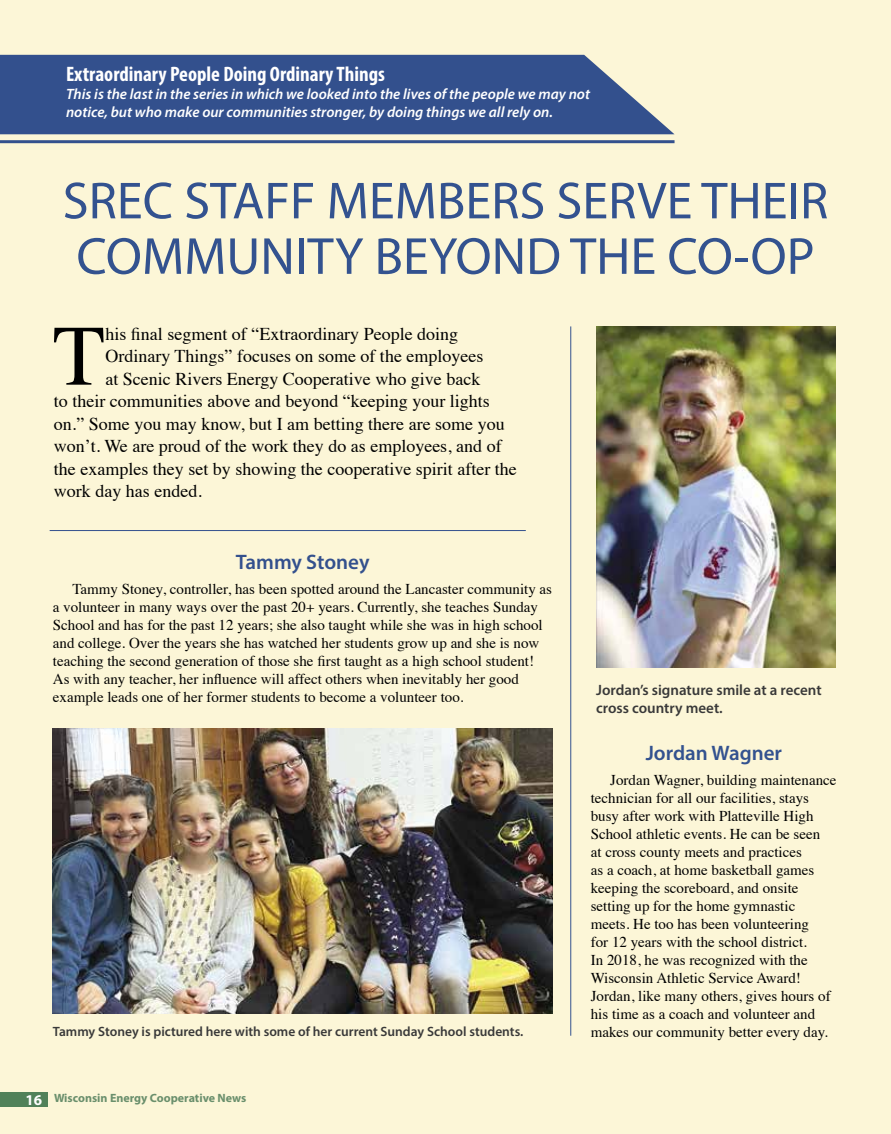
<style>
.page{position:relative;width:891px;height:1134px;background:#fcf6d7}
.page>*{position:absolute;margin:0;border:0;box-sizing:border-box;transform-origin:0 0}
.t1{font:85.95px "Times";color:#000}
.t2{font:52.5px/55.5px "Myriad Pro";color:#33528f}
.t3{font:700 condensed 21px "Myriad Pro";color:#fff}
.t4{font:600 21px "Myriad Pro";color:#33528f}
.t5{font:600 21px "Myriad Pro";letter-spacing:-.005em;color:#33508d}
.t6{font:18px "Times";color:#000}
.t7{font:15px/18px "Times";color:#000}
.t8{font:italic 600 15px/18px "Myriad Pro";color:#fff}
.t9{font:600 15px/18px "Myriad Pro";color:#393939}
.t10{font:600 13.5px "Myriad Pro";color:#393939}
.t11{font:700 12px "Myriad Pro";color:#6a8f6c}
.s1{font-size:15px;color:#fff}
</style>
<div class="page">
<div style="left:0;top:1093px;width:48px;height:14px;background:#518159"></div>
<div style="left:0;top:55px;width:674px;height:79px;background:#33508d"></div>
<hr style="left:0;top:140px;width:675px;height:3px;background:#33508d">
<img style="left:53px;top:728px;width:500px;height:285px">
<img style="left:596px;top:326px;width:240px;height:342px">
<hr style="left:50px;top:530px;width:476px;height:1px;background:#33508d">
<hr style="left:570px;top:326px;width:1px;height:710px;background:#33528f">
<h3 class="t3" style="left:66px;top:61px;width:320px">Extraordinary People Doing Ordinary Things</h3>
<p class="t8" style="left:66px;top:84px;width:526px">This is the last in the series in which we looked into the lives of the people we may not notice, but who make our communities stronger, by doing things we all rely on.</p>
<h2 class="t2" style="left:63px;top:172px;width:767px">SREC STAFF MEMBERS SERVE THEIR<br>COMMUNITY BEYOND THE CO-OP</h2>
<h1 class="t1" style="left:53px;top:275px;width:54px">T</h1>
<p class="t6" style="left:105px;top:317px;width:354px">his final segment of “Extraordinary People doing</p>
<p class="t6" style="left:105px;top:339px;width:380px">Ordinary Things” focuses on some of the employees</p>
<p class="t6" style="left:105px;top:362px;width:377px">at Scenic Rivers Energy Cooperative who give back</p>
<p class="t6" style="left:54px;top:384px;width:437px">to their communities above and beyond “keeping your lights</p>
<p class="t6" style="left:54px;top:407px;width:452px">on.” Some you may know, but I am betting there are some you</p>
<p class="t6" style="left:54px;top:429px;width:449px">won’t. We are proud of the work they do as employees, and of</p>
<p class="t6" style="left:54px;top:452px;width:464px">the examples they set by showing the cooperative spirit after the</p>
<p class="t6" style="left:54px;top:474px;width:149px">work day has ended.</p>
<h3 class="t5" style="left:236px;top:549px;width:135px">Tammy Stoney</h3>
<p class="t7" style="left:53px;top:578px;width:501px;text-indent:20px">Tammy Stoney, controller, has been spotted around the Lancaster community as a volunteer in many ways over the past 20+ years. Currently, she teaches Sunday School and has for the past 12 years; she also taught while she was in high school and college. Over the years she has watched her students grow up and she is now teaching the second generation of those she first taught as a high school student!<br>As with any teacher, her influence will affect others when inevitably her good example leads one of her former students to become a volunteer too.</p>
<p class="t10" style="left:53px;top:1023px;width:472px">Tammy Stoney is pictured here with some of her current Sunday School students.</p>
<p class="t11" style="left:25px;top:1091px;width:222px"><span class="s1">16</span> Wisconsin Energy Cooperative News</p>
<p class="t9" style="left:596px;top:681px;width:227px">Jordan’s signature smile at a recent cross country meet.</p>
<h3 class="t4" style="left:646px;top:739px;width:138px">Jordan Wagner</h3>
<p class="t7" style="left:591px;top:769px;width:247px;text-indent:20px">Jordan Wagner, building maintenance technician for all our facilities, stays busy after work with Platteville High School athletic events. He can be seen<br>at cross county meets and practices<br>as a coach, at home basketball games keeping the scoreboard, and onsite setting up for the home gymnastic meets. He too has been volunteering<br>for 12 years with the school district.<br>In 2018, he was recognized with the Wisconsin Athletic Service Award!<br>Jordan, like many others, gives hours of his time as a coach and volunteer and makes our community better every day.</p>
</div>
